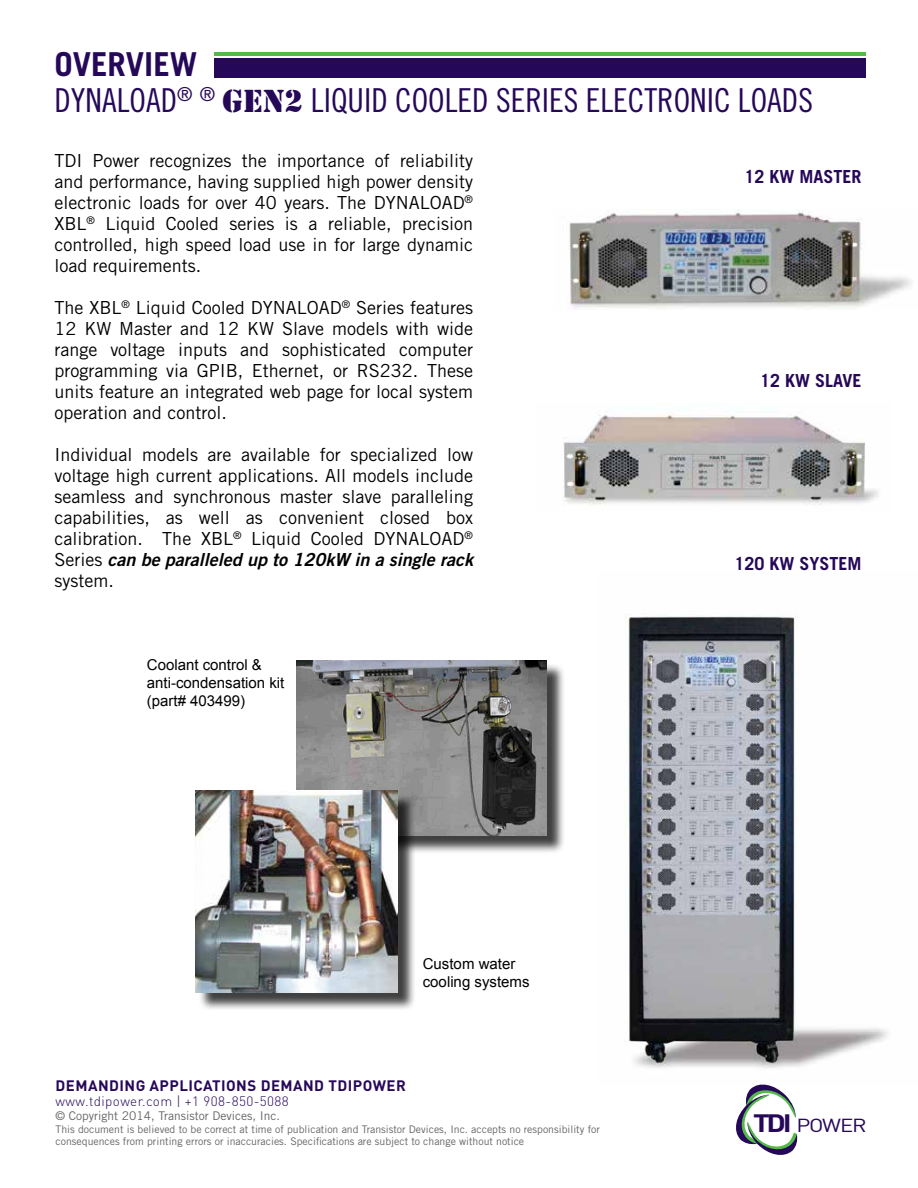
<style>
.page{position:relative;width:918px;height:1188px;background:#fff}
.page>*{position:absolute;margin:0;border:0;box-sizing:border-box;transform-origin:0 0}
.t1{font:33px "Trade Gothic LT Std Cn 18";color:#260859}
.t2{font:700 33px "Trade Gothic LT Std";color:#260859}
.t3{font:18.6px "DIN";letter-spacing:-.06em;color:#260859;scale:1.19 1}
.t4{font:18px/21px "Trade Gothic LT Std";color:#000;text-align:justify}
.t5{font:18px "Trade Gothic LT Std Bd 2 Obl";color:#000}
.t6{font:700 18px "Trade Gothic LT Std";color:#260859}
.t7{font:15px/18px "Arial";color:#000}
.t8{font:700 15px "DIN";letter-spacing:.03em;color:#260859}
.t9{font:300 13.5px "DIN";letter-spacing:.03em;color:#260859}
.t10{font:12px "Trade Gothic LT Std";color:#636466}
.t11{font:10.5px/12.6px "Trade Gothic LT Std";color:#636466}
.s1{font-family:"Stencil"}
.s2{font-family:"Trade Gothic LT Std"}
.s3{font-weight:700;font-size:24.9px}
</style>
<div class="page">
<div style="left:299px;top:663px;width:267px;height:191px;background:#000;opacity:.75"></div>
<img style="left:297px;top:661px;width:250px;height:175px">
<div style="left:198px;top:793px;width:219px;height:219px;background:#000;opacity:.75"></div>
<img style="left:196px;top:791px;width:202px;height:202px">
<img style="left:562px;top:411px;width:316px;height:94px">
<img style="left:624px;top:613px;width:264px;height:455px">
<img style="left:569px;top:209px;width:343px;height:101px">
<div style="left:214px;top:58px;width:652px;height:20px;background:#260859"></div>
<hr style="left:214px;top:52px;width:652px;height:4px;background:#54b948">
<svg style="left:736px;top:1084px;width:62px;height:71px"></svg>
<h1 class="t2" style="left:54px;top:44px;width:145px">OVERVIEW</h1>
<h1 class="t1" style="left:54px;top:81px;width:760px">DYNALOAD<sup>®</sup> <sup>®</sup> <span class="s1">GEN2</span> LIQUID COOLED SERIES ELECTRONIC LOADS</h1>
<p class="t4" style="left:54px;top:150px;width:420px">TDI Power recognizes the importance of reliability and performance, having supplied high power density electronic loads for over 40 years. The DYNALOAD<sup>® </sup>XBL<sup>®</sup> Liquid Cooled series is a reliable, precision controlled, high speed load use in for large dynamic load requirements.</p>
<p class="t4" style="left:54px;top:297px;width:420px">The XBL<sup>®</sup> Liquid Cooled DYNALOAD<sup>®</sup> Series features 12 KW Master and 12 KW Slave models with wide range voltage inputs and sophisticated computer programming via GPIB, Ethernet, or RS232. These units feature an integrated web page for local system operation and control.</p>
<p class="t4" style="left:54px;top:444px;width:420px">Individual models are available for specialized low voltage high current applications. All models include seamless and synchronous master slave paralleling capabilities, as well as convenient closed box calibration. The XBL<sup>®</sup> Liquid Cooled DYNALOAD<sup>®</sup></p>
<p class="t5" style="left:54px;top:549px;width:420px"><span class="s2">Series</span> can be paralleled up to 120kW in a single rack</p>
<p class="t4" style="left:54px;top:570px;width:61px">system.</p>
<p class="t7" style="left:147px;top:656px;width:139px">Coolant control &amp; anti-condensation kit (part# 403499)</p>
<p class="t7" style="left:423px;top:955px;width:108px">Custom water cooling systems</p>
<p class="t8" style="left:56px;top:1076px;width:352px">DEMANDING APPLICATIONS DEMAND TDIPOWER</p>
<p class="t9" style="left:56px;top:1092px;width:235px">www.tdipower.com | +1 908-850-5088</p>
<p class="t10" style="left:56px;top:1109px;width:226px">© Copyright 2014, Transistor Devices, Inc.</p>
<p class="t11" style="left:56px;top:1123px;width:546px">This document is believed to be correct at time of publication and Transistor Devices, Inc. accepts no responsibility for consequences from printing errors or inaccuracies. Specifications are subject to change without notice</p>
<p class="t6" style="left:744px;top:165px;width:119px">12 KW MASTER</p>
<p class="t6" style="left:760px;top:370px;width:103px">12 KW SLAVE</p>
<p class="t6" style="left:734px;top:552px;width:129px">120 KW SYSTEM</p>
<p class="t3" style="left:753px;top:1114px;width:97px"><span class="s3">TDI</span> POWER</p>
</div>
